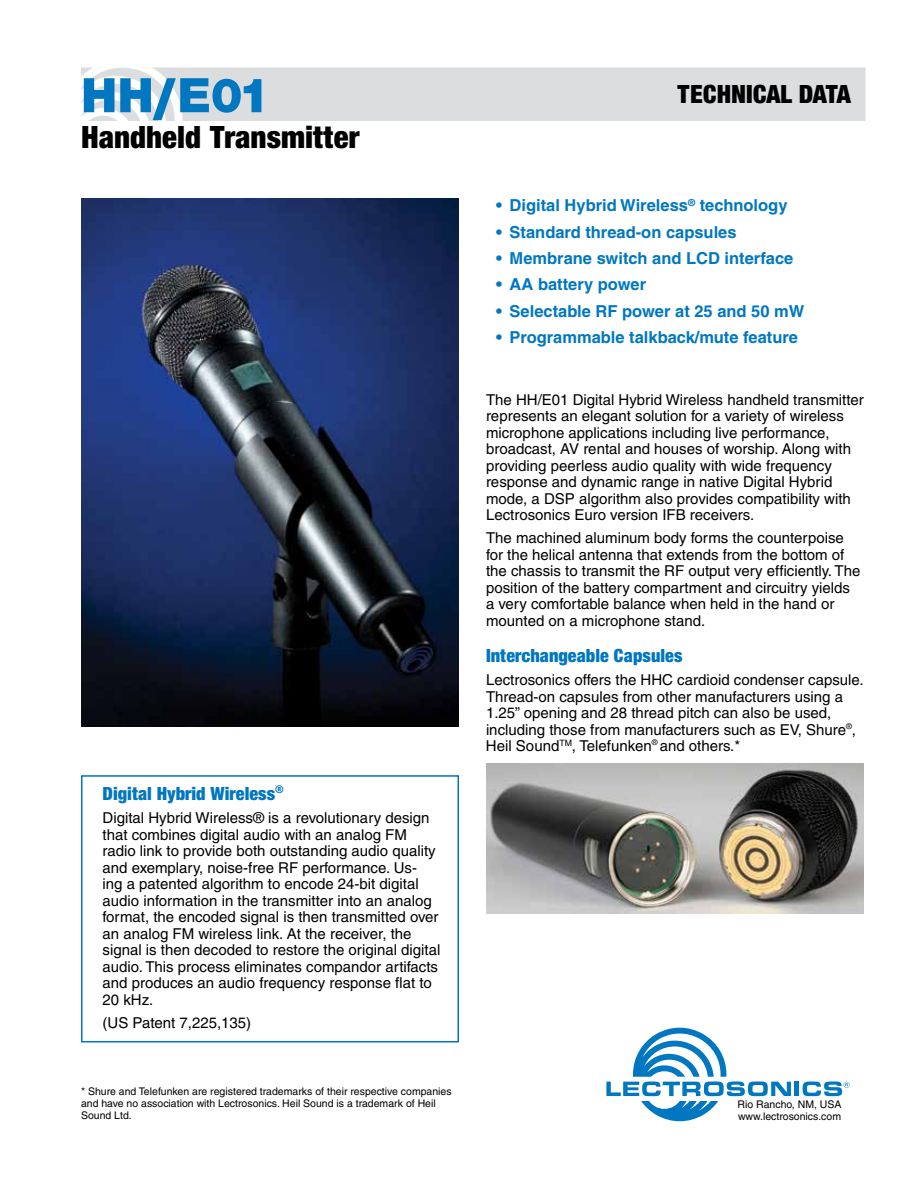
<style>
.page{position:relative;width:918px;height:1188px;background:#fff}
.page>*{position:absolute;margin:0;border:0;box-sizing:border-box;transform-origin:0 0}
.t1{font:900 51px "Sans";color:#0077c0}
.t2{font:900 condensed 33px "Sans";color:#000}
.t3{font:900 condensed 27px "Sans";color:#000}
.t4{font:900 condensed 19.5px "Sans";color:#0077c0}
.t5{font:700 16.5px "Helvetica";color:#0077c0}
.t6{font:15px/16.5px "Helvetica";color:#000}
.t7{font:10.5px/12px "Helvetica";color:#000}
</style>
<div class="page">
<div style="left:81px;top:68px;width:785px;height:53px;background:#dcddde"></div>
<svg style="left:606px;top:1028px;width:185px;height:93px"></svg>
<hr style="left:795px;top:1082px;width:4px;height:14px;background:#0077c0">
<svg style="left:803px;top:1081px;width:47px;height:15px"></svg>
<img style="left:81px;top:199px;width:378px;height:527px">
<img style="left:486px;top:764px;width:378px;height:150px">
<div style="left:81px;top:775px;width:378px;height:267px;border:2px solid #0077c0"></div>
<h1 class="t1" style="left:81px;top:64px;width:190px">HH/E01</h1>
<h2 class="t2" style="left:81px;top:117px;width:280px">Handheld Transmitter</h2>
<h3 class="t4" style="left:103px;top:782px;width:183px">Digital Hybrid Wireless<sup>®</sup></h3>
<p class="t6" style="left:103px;top:810px;width:339px">Digital Hybrid Wireless® is a revolutionary design that combines digital audio with an analog FM radio link to provide both outstanding audio quality and exemplary, noise-free RF performance. Us&shy;ing a patented algorithm to encode 24-bit digital audio information in the transmitter into an analog format, the encoded signal is then transmitted over an analog FM wireless link. At the receiver, the signal is then decoded to restore the original digital audio. This process eliminates compandor artifacts and produces an audio frequency response flat to 20 kHz.</p>
<p class="t6" style="left:103px;top:1014px;width:150px">(US Patent 7,225,135)</p>
<p class="t7" style="left:81px;top:1085px;width:372px">* Shure and Telefunken are registered trademarks of their respective companies and have no association with Lectrosonics. Heil Sound is a trademark of Heil<br>Sound Ltd.</p>
<h3 class="t3" style="left:677px;top:77px;width:176px">TECHNICAL DATA</h3>
<p class="t5" style="left:496px;top:196px;width:293px">• Digital Hybrid Wireless<sup>®</sup> technology</p>
<p class="t5" style="left:496px;top:222px;width:242px">• Standard thread-on capsules</p>
<p class="t5" style="left:496px;top:248px;width:299px">• Membrane switch and LCD interface</p>
<p class="t5" style="left:496px;top:275px;width:152px">• AA battery power</p>
<p class="t5" style="left:496px;top:301px;width:310px">• Selectable RF power at 25 and 50 mW</p>
<p class="t5" style="left:496px;top:327px;width:303px">• Programmable talkback/mute feature</p>
<p class="t6" style="left:486px;top:391px;width:379px">The HH/E01 Digital Hybrid Wireless handheld transmitter represents an elegant solution for a variety of wireless microphone applications including live performance, broadcast, AV rental and houses of worship. Along with providing peerless audio quality with wide frequency response and dynamic range in native Digital Hybrid mode, a DSP algorithm also provides compatibility with Lectrosonics Euro version IFB receivers.</p>
<p class="t6" style="left:486px;top:530px;width:376px">The machined aluminum body forms the counterpoise for the helical antenna that extends from the bottom of the chassis to transmit the RF output very efficiently. The position of the battery compartment and circuitry yields a very comfortable balance when held in the hand or mounted on a microphone stand.</p>
<h3 class="t4" style="left:486px;top:644px;width:198px">Interchangeable Capsules</h3>
<p class="t6" style="left:486px;top:672px;width:379px">Lectrosonics offers the HHC cardioid condenser capsule.<br>Thread-on capsules from other manufacturers using a 1.25” opening and 28 thread pitch can also be used, including those from manufacturers such as EV, Shure<sup>®</sup>, Heil Sound<sup>TM</sup>, Telefunken<sup>®</sup> and others.*</p>
<p class="t7" style="left:738px;top:1098px;width:106px">Rio Rancho, NM, USA www.lectrosonics.com</p>
</div>
